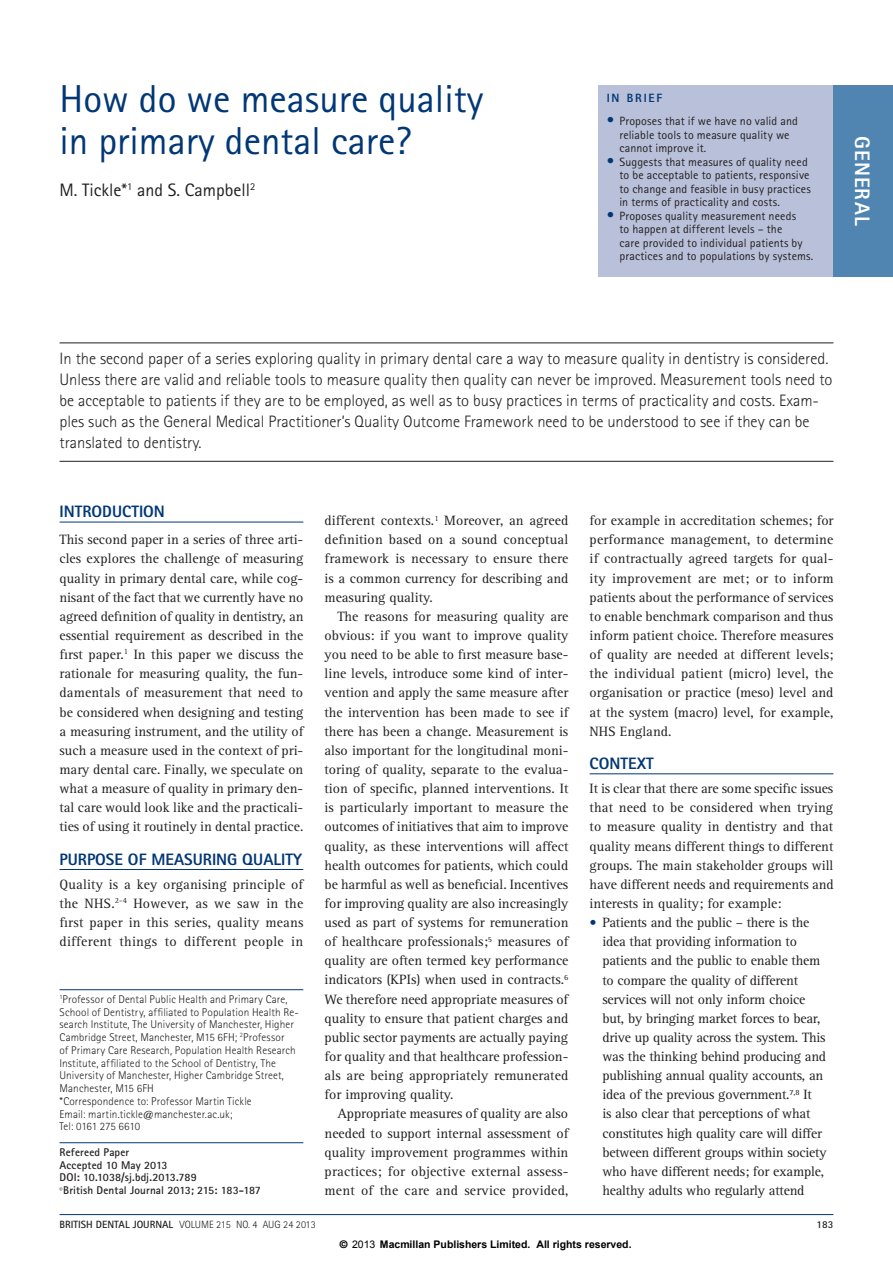
<style>
.page{position:relative;width:893px;height:1263px;background:#fff}
.page>*{position:absolute;margin:0;border:0;box-sizing:border-box;transform-origin:0 0}
.head{font:39px/42px "Rotis Sans Serif Std 2";color:#013775}
.t1{font:800 21px "Rotis Sans Serif Std";letter-spacing:.045em;color:#fff}
.author{font:18px "Rotis Sans Serif Std 2";color:#231f20}
.abstract{font:300 16.5px/21px "Rotis Sans Serif Std";color:#231f20}
.crosshead_1{font:800 16.5px "Rotis Sans Serif Std";color:#013775}
.body{font:13.95px/19.2px "Rotis Serif Std 2";letter-spacing:.01em;color:#231f20;text-align:justify}
.body_fullout{font:13.95px/19.2px "Rotis Serif Std 2";color:#231f20;text-align:justify}
.body_bullet_list{font:13.95px/19.2px "Rotis Serif Std 2";letter-spacing:-.015em;color:#231f20}
.in_brief{font:12px/13.5px "Rotis Sans Serif Std 2";letter-spacing:.01em;color:#231f20}
.t2{font:800 12px "Rotis Sans Serif Std";letter-spacing:.15em;color:#013775}
.author_biog{font:300 11.25px/12.8px "Rotis Sans Serif Std";letter-spacing:.01em;color:#231f20}
.article_details{font:700 11.25px/12.8px "Rotis Sans Serif Std";letter-spacing:.01em;color:#231f20}
.t3{font:700 10.5px "Arial";color:#000}
.t4{font:300 10.5px "Rotis Sans Serif Std";color:#231f20}
.t5{font:700 10.5px "Rotis Sans Serif Std";color:#231f20}
.s1{font-family:"Rotis Sans Serif Std";font-size:15px;color:#013775}
.s2{font-family:"Rotis Serif Std";color:#013775}
.s3{font-weight:700}
.s4{font-family:"Helvetica"}
.s5{font-weight:400}
</style>
<div class="page">
<hr style="left:60px;top:522px;width:243px;height:1px;background:#013775">
<hr style="left:60px;top:869px;width:243px;height:1px;background:#013775">
<hr style="left:60px;top:343px;width:773px;height:1px;background:#231f20">
<hr style="left:60px;top:461px;width:773px;height:1px;background:#231f20">
<hr style="left:590px;top:773px;width:243px;height:1px;background:#013775">
<hr style="left:60px;top:989px;width:243px;height:1px;background:#013775">
<hr style="left:60px;top:1142px;width:243px;height:1px;background:#013775">
<div style="left:598px;top:85px;width:295px;height:191px;background:#b9c0d9"></div>
<div style="left:833px;top:85px;width:60px;height:191px;background:#5085b2"></div>
<hr style="left:60px;top:1214px;width:773px;height:1px;background:#013775">
<p class="head" style="left:60px;top:77px;width:425px">How do we measure quality in primary dental care?</p>
<p class="author" style="left:60px;top:180px;width:197px">M. Tickle*<sup>1</sup> and S. Campbell<sup>2</sup></p>
<p class="t2" style="left:607px;top:90px;width:57px">IN BRIEF</p>
<p class="in_brief" style="left:619px;top:114px;width:180px;text-indent:-13px"><span class="s1">•</span> Proposes that if we have no valid and reliable tools to measure quality we cannot improve it.</p>
<p class="in_brief" style="left:619px;top:155px;width:193px;text-indent:-13px"><span class="s1">•</span> Suggests that measures of quality need to be acceptable to patients, responsive to change and feasible in busy practices in terms of practicality and costs.</p>
<p class="in_brief" style="left:619px;top:209px;width:195px;text-indent:-13px"><span class="s1">•</span> Proposes quality measurement needs<br>to happen at different levels – the<br>care provided to individual patients by practices and to populations by systems.</p>
<p class="t1" style="left:876px;top:136px;width:91px;rotate:90deg">GENERAL</p>
<p class="abstract" style="left:60px;top:348px;width:774px">In the second paper of a series exploring quality in primary dental care a way to measure quality in dentistry is considered.<br>Unless there are valid and reliable tools to measure quality then quality can never be improved. Measurement tools need to be acceptable to patients if they are to be employed, as well as to busy practices in terms of practicality and costs. Exam&shy;ples such as the General Medical Practitioner’s Quality Outcome Framework need to be understood to see if they can be translated to dentistry.</p>
<p class="crosshead_1" style="left:60px;top:501px;width:107px">INTRODUCTION</p>
<p class="body_fullout" style="left:60px;top:530px;width:245px">This second paper in a series of three arti&shy;cles explores the challenge of measuring quality in primary dental care, while cog&shy;nisant of the fact that we currently have no agreed definition of quality in dentistry, an essential requirement as described in the first paper.<sup>1</sup> In this paper we discuss the rationale for measuring quality, the fun&shy;damentals of measurement that need to be considered when designing and testing a measuring instrument, and the utility of such a measure used in the context of pri&shy;mary dental care. Finally, we speculate on what a measure of quality in primary den&shy;tal care would look like and the practicali&shy;ties of using it routinely in dental practice.</p>
<p class="crosshead_1" style="left:60px;top:849px;width:244px">PURPOSE OF MEASURING QUALITY</p>
<p class="body_fullout" style="left:60px;top:875px;width:245px">Quality is a key organising principle of the NHS.<sup>2-4</sup> However, as we saw in the first paper in this series, quality means different things to different people in</p>
<p class="author_biog" style="left:60px;top:993px;width:241px"><sup>1</sup>Professor of Dental Public Health and Primary Care, School of Dentistry, affiliated to Population Health Re&shy;search Institute, The University of Manchester, Higher Cambridge Street, Manchester, M15 6FH; <sup>2</sup>Professor<br>of Primary Care Research, Population Health Research Institute, affiliated to the School of Dentistry, The University of Manchester, Higher Cambridge Street, Manchester, M15 6FH<br>*Correspondence to: Professor Martin Tickle<br>Email: martin.tickle@manchester.ac.uk;<br>Tel: 0161 275 6610</p>
<p class="article_details" style="left:60px;top:1145px;width:203px">Refereed Paper<br>Accepted 10 May 2013<br>DOI: 10.1038/sj.bdj.2013.789<br><sup>©</sup>British Dental Journal 2013; 215: 183-187</p>
<p class="body_fullout" style="left:325px;top:511px;width:245px">different contexts.<sup>1</sup> Moreover, an agreed definition based on a sound conceptual framework is necessary to ensure there is a common currency for describing and measuring quality.</p>
<p class="body" style="left:325px;top:607px;width:245px;text-indent:13px">The reasons for measuring quality are obvious: if you want to improve quality you need to be able to first measure base&shy;line levels, introduce some kind of inter&shy;vention and apply the same measure after the intervention has been made to see if there has been a change. Measurement is also important for the longitudinal moni&shy;toring of quality, separate to the evalua&shy;tion of specific, planned interventions. It is particularly important to measure the outcomes of initiatives that aim to improve quality, as these interventions will affect health outcomes for patients, which could be harmful as well as beneficial. Incentives for improving quality are also increasingly used as part of systems for remuneration of healthcare professionals;<sup>5</sup> measures of quality are often termed key performance indicators (KPIs) when used in contracts.<sup>6<br></sup>We therefore need appropriate measures of quality to ensure that patient charges and public sector payments are actually paying for quality and that healthcare profession&shy;als are being appropriately remunerated for improving quality.</p>
<p class="body" style="left:325px;top:1104px;width:245px;text-indent:13px">Appropriate measures of quality are also needed to support internal assessment of quality improvement programmes within practices; for objective external assess&shy;ment of the care and service provided,</p>
<p class="body" style="left:590px;top:511px;width:245px">for example in accreditation schemes; for performance management, to determine if contractually agreed targets for qual&shy;ity improvement are met; or to inform patients about the performance of services to enable benchmark comparison and thus inform patient choice. Therefore measures of quality are needed at different levels; the individual patient (micro) level, the organisation or practice (meso) level and at the system (macro) level, for example, NHS England.</p>
<p class="crosshead_1" style="left:590px;top:753px;width:66px">CONTEXT</p>
<p class="body_fullout" style="left:590px;top:779px;width:245px">It is clear that there are some specific issues that need to be considered when trying to measure quality in dentistry and that quality means different things to different groups. The main stakeholder groups will have different needs and requirements and interests in quality; for example:</p>
<p class="body_bullet_list" style="left:602px;top:913px;width:226px;text-indent:-13px"><span class="s2">•</span> Patients and the public – there is the idea that providing information to patients and the public to enable them to compare the quality of different services will not only inform choice but, by bringing market forces to bear, drive up quality across the system. This was the thinking behind producing and publishing annual quality accounts, an idea of the previous government.<sup>7,8</sup> It<br>is also clear that perceptions of what constitutes high quality care will differ between different groups within society who have different needs; for example, healthy adults who regularly attend</p>
<p class="t4" style="left:60px;top:1218px;width:258px"><span class="s3">BRITISH DENTAL JOURNAL</span> VOLUME 215 NO. 4 AUG 24 2013</p>
<p class="t5" style="left:816px;top:1217px;width:18px">183</p>
<p class="t3" style="left:340px;top:1237px;width:293px"><span class="s4">©</span> <span class="s5">2013</span> Macmillan Publishers Limited. All rights reserved.</p>
</div>
